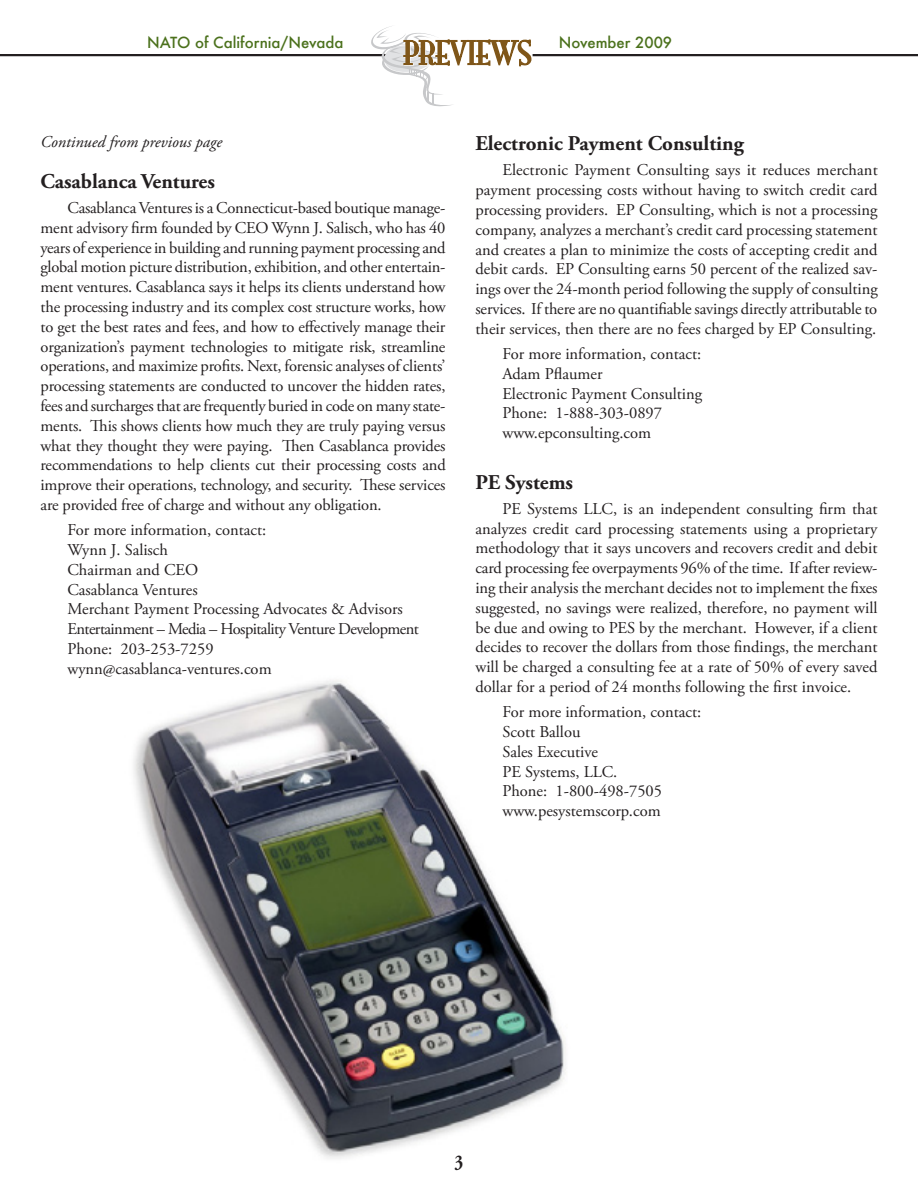
<style>
.page{position:relative;width:918px;height:1188px;background:#fff}
.page>*{position:absolute;margin:0;border:0;box-sizing:border-box;transform-origin:0 0}
.Body_text{font:700 21px "Adobe Garamond Pro";color:#231f20}
.Body_text-2{font:700 21px "Adobe Garamond Pro";color:#231f20;scale:.8 1}
.Body_text-3{font:16.5px/19.8px "Adobe Garamond Pro";color:#231f20;text-align:justify}
.Body_text-4{font:16.5px "Adobe Garamond Pro";letter-spacing:-.035em;color:#231f20}
.Body_text-5{font:italic 16.5px "Adobe Garamond Pro";color:#231f20}
.t1{font:500 15px "Futura";color:#4b711c}
</style>
<div class="page">
<hr style="left:0;top:54px;width:918px;height:2px;background:#231f20">
<svg style="left:371px;top:26px;width:161px;height:80px"></svg>
<img style="left:133px;top:680px;width:433px;height:479px">
<p class="t1" style="left:147px;top:32px;width:198px">NATO of California/Nevada</p>
<p class="t1" style="left:559px;top:33px;width:115px">November 2009</p>
<p class="Body_text-5" style="left:40px;top:132px;width:183px">Continued from previous page</p>
<p class="Body_text" style="left:40px;top:169px;width:176px">Casablanca Ventures</p>
<p class="Body_text-3" style="left:40px;top:198px;width:407px;text-indent:27px">Casablanca Ventures is a Connecticut-based boutique manage&shy;ment advisory firm founded by CEO Wynn J. Salisch, who has 40 years of experience in building and running payment processing and global motion picture distribution, exhibition, and other entertain&shy;ment ventures. Casablanca says it helps its clients understand how the processing industry and its complex cost structure works, how to get the best rates and fees, and how to effectively manage their organization’s payment technologies to mitigate risk, streamline operations, and maximize profits. Next, forensic analyses of clients’ processing statements are conducted to uncover the hidden rates, fees and surcharges that are frequently buried in code on many state&shy;ments. This shows clients how much they are truly paying versus what they thought they were paying. Then Casablanca provides recommendations to help clients cut their processing costs and improve their operations, technology, and security. These services are provided free of charge and without any obligation.</p>
<p class="Body_text-3" style="left:68px;top:521px;width:200px">For more information, contact:</p>
<p class="Body_text-3" style="left:68px;top:540px;width:102px">Wynn J. Salisch</p>
<p class="Body_text-3" style="left:68px;top:560px;width:132px">Chairman and CEO</p>
<p class="Body_text-3" style="left:68px;top:580px;width:132px">Casablanca Ventures</p>
<p class="Body_text-3" style="left:68px;top:600px;width:337px">Merchant Payment Processing Advocates &amp; Advisors</p>
<p class="Body_text-4" style="left:68px;top:619px;width:353px">Entertainment – Media – Hospitality Venture Development</p>
<p class="Body_text-3" style="left:68px;top:639px;width:148px">Phone: 203-253-7259</p>
<p class="Body_text-3" style="left:68px;top:659px;width:206px">wynn@casablanca-ventures.com</p>
<p class="Body_text" style="left:476px;top:131px;width:270px">Electronic Payment Consulting</p>
<p class="Body_text-3" style="left:476px;top:161px;width:404px;text-indent:27px">Electronic Payment Consulting says it reduces merchant payment processing costs without having to switch credit card processing providers. EP Consulting, which is not a processing company, analyzes a merchant’s credit card processing statement and creates a plan to minimize the costs of accepting credit and debit cards. EP Consulting earns 50 percent of the realized sav&shy;ings over the 24-month period following the supply of consulting services. If there are no quantifiable savings directly attributable to their services, then there are no fees charged by EP Consulting.</p>
<p class="Body_text-3" style="left:502px;top:344px;width:200px">For more information, contact:</p>
<p class="Body_text-3" style="left:502px;top:364px;width:102px">Adam Pflaumer</p>
<p class="Body_text-3" style="left:502px;top:384px;width:201px">Electronic Payment Consulting</p>
<p class="Body_text-3" style="left:502px;top:404px;width:161px">Phone: 1-888-303-0897</p>
<p class="Body_text-3" style="left:502px;top:424px;width:150px">www.epconsulting.com</p>
<p class="Body_text" style="left:476px;top:470px;width:99px">PE Systems</p>
<p class="Body_text-3" style="left:476px;top:499px;width:404px;text-indent:27px">PE Systems LLC, is an independent consulting firm that analyzes credit card processing statements using a proprietary methodology that it says uncovers and recovers credit and debit card processing fee overpayments 96% of the time. If after review&shy;ing their analysis the merchant decides not to implement the fixes suggested, no savings were realized, therefore, no payment will be due and owing to PES by the merchant. However, if a client decides to recover the dollars from those findings, the merchant will be charged a consulting fee at a rate of 50% of every saved dollar for a period of 24 months following the first invoice.</p>
<p class="Body_text-3" style="left:502px;top:703px;width:200px">For more information, contact:</p>
<p class="Body_text-3" style="left:502px;top:722px;width:80px">Scott Ballou</p>
<p class="Body_text-3" style="left:502px;top:742px;width:97px">Sales Executive</p>
<p class="Body_text-3" style="left:502px;top:762px;width:116px">PE Systems, LLC.</p>
<p class="Body_text-3" style="left:502px;top:782px;width:161px">Phone: 1-800-498-7505</p>
<p class="Body_text-3" style="left:502px;top:802px;width:160px">www.pesystemscorp.com</p>
<p class="Body_text-2" style="left:455px;top:1150px;width:12px">3</p>
</div>
